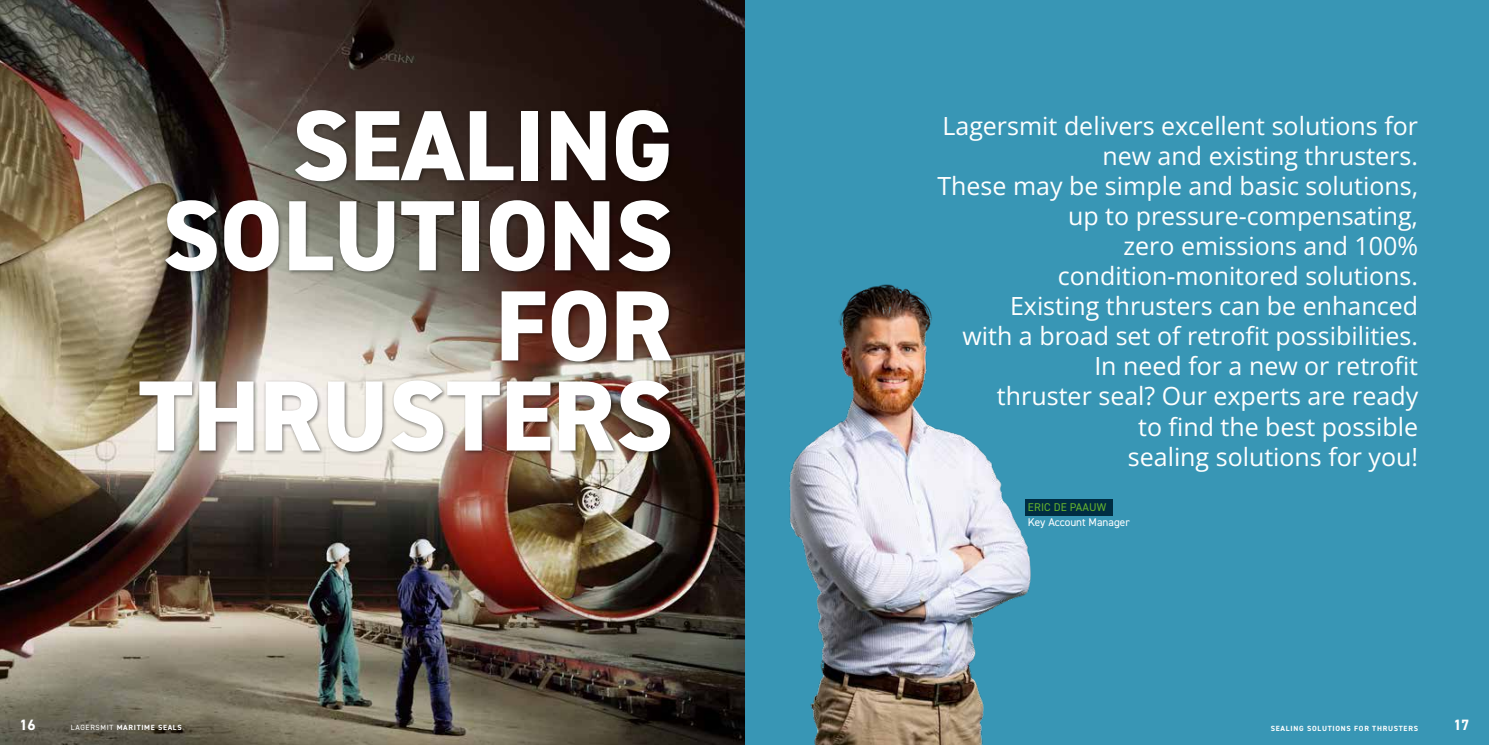
<style>
.page{position:relative;width:1489px;height:745px;background:#fff}
.page>*{position:absolute;margin:0;border:0;box-sizing:border-box;transform-origin:0 0}
.t1{font:800 100px/90px "DIN2014";color:#fff;text-align:right}
.t2{font:25px/30px "Open Sans";color:#fff;text-align:right}
.t3{font:700 15px "DIN2014";color:#fff}
.t4{font:11.25px "DIN2014";color:#fff}
.t5{font:11.25px "DIN2014";letter-spacing:.01em;color:#65b32e}
.t6{font:700 7.5px "DIN2014";letter-spacing:.1em;color:#fff}
.s1{font-weight:400}
</style>
<div class="page">
<div style="left:744px;top:0;width:744px;height:744px;background:#3896b5"></div>
<img style="left:0;top:0;width:744px;height:744px">
<div style="left:137px;top:108px;width:539px;height:348px;background:#000;opacity:.5"></div>
<img style="left:789px;top:284px;width:296px;height:460px">
<div style="left:1025px;top:498px;width:87px;height:17px;background:#002d42"></div>
<h1 class="t1" style="left:138px;top:101px;width:536px">SEALING<br>SOLUTIONS<br>FOR<br>THRUSTERS</h1>
<p class="t2" style="left:937px;top:110px;width:482px">Lagersmit delivers excellent solutions for new and existing thrusters.<br>These may be simple and basic solutions, up to pressure-compensating,<br>zero emissions and 100% condition-monitored solutions.<br>Existing thrusters can be enhanced<br>with a broad set of retrofit possibilities.<br>In need for a new or retrofit<br>thruster seal? Our experts are ready<br>to find the best possible<br>sealing solutions for you!</p>
<p class="t5" style="left:1027px;top:499px;width:80px">ERIC DE PAAUW</p>
<p class="t4" style="left:1027px;top:514px;width:103px">Key Account Manager</p>
<p class="t3" style="left:20px;top:714px;width:17px">16</p>
<p class="t6" style="left:71px;top:722px;width:112px"><span class="s1">LAGERSMIT</span> MARITIME SEALS</p>
<p class="t6" style="left:1270px;top:722px;width:149px">SEALING SOLUTIONS FOR THRUSTERS</p>
<p class="t3" style="left:1453px;top:714px;width:17px">17</p>
</div>
